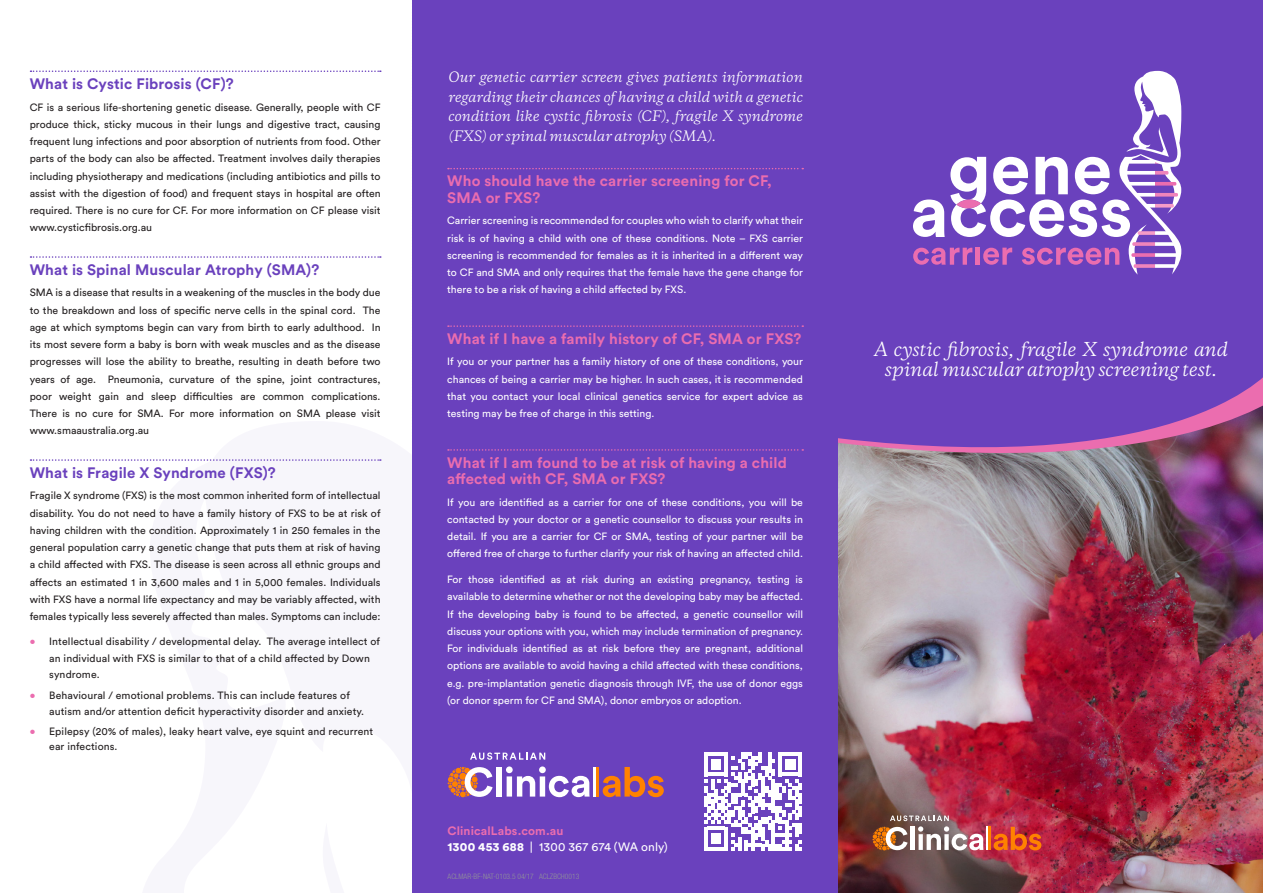
<style>
.page{position:relative;width:1263px;height:893px;background:#fff}
.page>*{position:absolute;margin:0;border:0;box-sizing:border-box;transform-origin:0 0}
.Paragraph_Style_1{font:italic 18px/19.5px "Galaxie Copernicus";letter-spacing:-.01em;color:#fff;text-align:center}
.Subhead_Orange_rule{font:700 15px/16.5px "Circular Std";letter-spacing:.01em;color:#eb6daf}
.Subhead_Purp_Rule_ab{font:700 15px "Circular Std";letter-spacing:.01em;color:#6a41bd}
.Paragraph_Style_1-2{font:italic 13.5px/19.5px "Galaxie Copernicus";letter-spacing:.01em;color:#fff;text-align:justify}
.t1{font:12px "Circular Std";letter-spacing:.015em;color:#fff}
.t2{font:700 12px "Circular Std";letter-spacing:.01em;color:#eb6daf}
.Body_Copy{font:10.5px/17.2px "Circular Std";letter-spacing:.01em;color:#231f20;text-align:justify}
.Body_Copy-2{font:10.5px/17.2px "Circular Std";color:#fff;text-align:justify}
.t3{font:300 condensed 7.5px "Helvetica Neue LT Std";color:#939598}
.s1{font-weight:700;color:#eb6daf}
.s2{font-weight:900}
</style>
<div class="page">
<img style="left:837px;top:484px;width:426px;height:409px">
<img style="left:837px;top:419px;width:426px;height:60px">
<div style="left:837px;top:0;width:426px;height:419px;background:#6a41bd"></div>
<div style="left:412px;top:0;width:425px;height:893px;background:#6a41bd"></div>
<svg style="left:470px;top:752px;width:75px;height:8px"></svg>
<div style="left:496px;top:767px;width:6px;height:30px;background:#fff"></div>
<svg style="left:506px;top:766px;width:84px;height:31px"></svg>
<hr style="left:594px;top:767px;width:2px;height:30px;background:#fff">
<hr style="left:596px;top:767px;width:3px;height:30px;background:#ff8200">
<svg style="left:603px;top:767px;width:61px;height:30px"></svg>
<svg style="left:448px;top:767px;width:44px;height:30px"></svg>
<svg style="left:704px;top:752px;width:98px;height:98px"></svg>
<svg style="left:31px;top:70px;width:350px;height:2px"></svg>
<svg style="left:31px;top:256px;width:350px;height:2px"></svg>
<svg style="left:31px;top:459px;width:350px;height:2px"></svg>
<svg style="left:448px;top:168px;width:355px;height:1px"></svg>
<svg style="left:448px;top:325px;width:355px;height:2px"></svg>
<svg style="left:448px;top:449px;width:355px;height:2px"></svg>
<hr style="left:986px;top:827px;width:3px;height:23px;background:#fff">
<hr style="left:989px;top:827px;width:2px;height:23px;background:#ff8200">
<svg style="left:994px;top:827px;width:47px;height:23px"></svg>
<svg style="left:872px;top:815px;width:111px;height:35px"></svg>
<svg style="left:913px;top:71px;width:268px;height:204px"></svg>
<p class="Subhead_Purp_Rule_ab" style="left:30px;top:74px;width:206px">What is Cystic Fibrosis (CF)?</p>
<p class="Body_Copy" style="left:30px;top:98px;width:352px">CF is a serious life-shortening genetic disease. Generally, people with CF produce thick, sticky mucous in their lungs and digestive tract, causing frequent lung infections and poor absorption of nutrients from food. Other parts of the body can also be affected. Treatment involves daily therapies including physiotherapy and medications (including antibiotics and pills to assist with the digestion of food) and frequent stays in hospital are often required. There is no cure for CF. For more information on CF please visit www.cysticfibrosis.org.au</p>
<p class="Subhead_Purp_Rule_ab" style="left:30px;top:260px;width:291px">What is Spinal Muscular Atrophy (SMA)?</p>
<p class="Body_Copy" style="left:30px;top:284px;width:352px">SMA is a disease that results in a weakening of the muscles in the body due to the breakdown and loss of specific nerve cells in the spinal cord. The age at which symptoms begin can vary from birth to early adulthood. In its most severe form a baby is born with weak muscles and as the disease progresses will lose the ability to breathe, resulting in death before two years of age. Pneumonia, curvature of the spine, joint contractures, poor weight gain and sleep difficulties are common complications.<br>There is no cure for SMA. For more information on SMA please visit www.smaaustralia.org.au</p>
<p class="Subhead_Purp_Rule_ab" style="left:30px;top:463px;width:248px">What is Fragile X Syndrome (FXS)?</p>
<p class="Body_Copy" style="left:30px;top:487px;width:352px">Fragile X syndrome (FXS) is the most common inherited form of intellectual disability. You do not need to have a family history of FXS to be at risk of having children with the condition. Approximately 1 in 250 females in the general population carry a genetic change that puts them at risk of having a child affected with FXS. The disease is seen across all ethnic groups and affects an estimated 1 in 3,600 males and 1 in 5,000 females. Individuals with FXS have a normal life expectancy and may be variably affected, with females typically less severely affected than males. Symptoms can include:</p>
<p class="Body_Copy" style="left:49px;top:633px;width:332px;line-height:16.5px;text-align:left;text-indent:-19px"><span class="s1">•</span> Intellectual disability / developmental delay. The average intellect of an individual with FXS is similar to that of a child affected by Down syndrome.</p>
<p class="Body_Copy" style="left:49px;top:687px;width:316px;line-height:16.5px;text-indent:-19px"><span class="s1">•</span> Behavioural / emotional problems. This can include features of autism and/or attention deficit hyperactivity disorder and anxiety.</p>
<p class="Body_Copy" style="left:49px;top:723px;width:325px;line-height:15px;text-indent:-19px"><span class="s1">•</span> Epilepsy (20% of males), leaky heart valve, eye squint and recurrent ear infections.</p>
<p class="Paragraph_Style_1-2" style="left:448px;top:68px;width:356px">Our genetic carrier screen gives patients information regarding their chances of having a child with a genetic condition like cystic fibrosis (CF), fragile X syndrome (FXS) or spinal muscular atrophy (SMA).</p>
<p class="Subhead_Orange_rule" style="left:447px;top:173px;width:326px">Who should have the carrier screening for CF,<br>SMA or FXS?</p>
<p class="Body_Copy-2" style="left:447px;top:212px;width:357px">Carrier screening is recommended for couples who wish to clarify what their risk is of having a child with one of these conditions. Note – FXS carrier screening is recommended for females as it is inherited in a different way to CF and SMA and only requires that the female have the gene change for there to be a risk of having a child affected by FXS.</p>
<p class="Subhead_Orange_rule" style="left:447px;top:330px;width:356px">What if I have a family history of CF, SMA or FXS?</p>
<p class="Body_Copy-2" style="left:447px;top:353px;width:357px">If you or your partner has a family history of one of these conditions, your chances of being a carrier may be higher. In such cases, it is recommended that you contact your local clinical genetics service for expert advice as testing may be free of charge in this setting.</p>
<p class="Subhead_Orange_rule" style="left:447px;top:454px;width:341px">What if I am found to be at risk of having a child affected with CF, SMA or FXS?</p>
<p class="Body_Copy-2" style="left:447px;top:493px;width:357px">If you are identified as a carrier for one of these conditions, you will be contacted by your doctor or a genetic counsellor to discuss your results in detail. If you are a carrier for CF or SMA, testing of your partner will be offered free of charge to further clarify your risk of having an affected child.</p>
<p class="Body_Copy-2" style="left:447px;top:571px;width:357px">For those identified as at risk during an existing pregnancy, testing is available to determine whether or not the developing baby may be affected.<br>If the developing baby is found to be affected, a genetic counsellor will discuss your options with you, which may include termination of pregnancy.<br>For individuals identified as at risk before they are pregnant, additional options are available to avoid having a child affected with these conditions, e.g. pre-implantation genetic diagnosis through IVF, the use of donor eggs (or donor sperm for CF and SMA), donor embryos or adoption.</p>
<p class="t2" style="left:448px;top:823px;width:117px">ClinicalLabs.com.au</p>
<p class="t1" style="left:448px;top:840px;width:222px"><span class="s2">1300 453 688</span> | 1300 367 674 (WA only)</p>
<p class="t3" style="left:448px;top:872px;width:133px">ACLMAR-BF-NAT-0103.5 04/17 ACLZBCH0013</p>
<p class="Paragraph_Style_1" style="left:874px;top:340px;width:356px">A cystic fibrosis, fragile X syndrome and spinal muscular atrophy screening test.</p>
</div>
